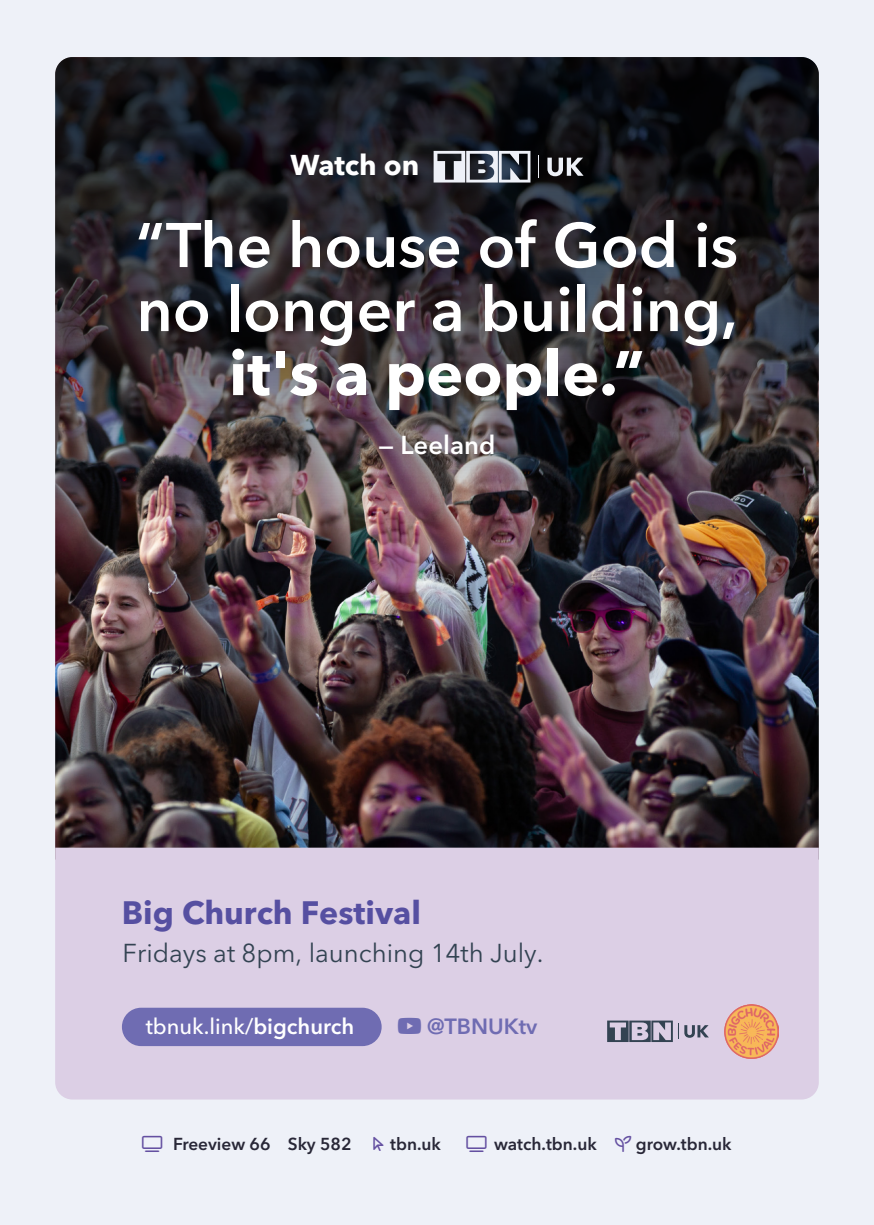
<style>
.page{position:relative;width:874px;height:1225px;background:#fff}
.page>*{position:absolute;margin:0;border:0;box-sizing:border-box;transform-origin:0 0}
.t1{font:600 62.2px/64px "Avenir Next LT Pro";color:#fff}
.t2{font:700 62.2px "Avenir Next LT Pro";color:#fff}
.t3{font:700 32.2px "Avenir Next LT Pro";color:#564fa1}
.t4{font:700 28.4px "Avenir Next LT Pro";color:#fff}
.t5{font:25.6px "Avenir Next LT Pro";color:#334352}
.t6{font:600 25.6px "Avenir Next LT Pro";color:#fff}
.t7{font:500 21.8px "Avenir Next LT Pro";color:#fff}
.t8{font:600 21.8px "Avenir Next LT Pro";color:#6f6cb2}
.t9{font:600 17.2px "Avenir Next LT Pro";color:#282737}
.s1{font-weight:600}
</style>
<div class="page">
<div style="left:0;top:0;width:873px;height:1225px;background:#eef1f8"></div>
<img style="left:55px;top:57px;width:763px;height:790px">
<div style="left:55px;top:847px;width:763px;height:252px;background:#dccfe5"></div>
<img style="left:724px;top:1004px;width:54px;height:54px">
<svg style="left:607px;top:1020px;width:65px;height:22px"></svg>
<svg style="left:678px;top:1023px;width:30px;height:15px"></svg>
<div style="left:122px;top:1007px;width:259px;height:39px;background:#6f6cb2;border-radius:19px"></div>
<svg style="left:547px;top:158px;width:36px;height:18px"></svg>
<svg style="left:433px;top:151px;width:97px;height:31px"></svg>
<svg style="left:538px;top:156px;width:1px;height:22px"></svg>
<svg style="left:398px;top:1017px;width:23px;height:16px"></svg>
<h3 class="t4" style="left:290px;top:148px;width:130px">Watch on</h3>
<h1 class="t1" style="left:136px;top:213px;width:603px">“The house of God is no longer a building,</h1>
<h1 class="t2" style="left:229px;top:335px;width:417px">it's a people.”</h1>
<h3 class="t6" style="left:378px;top:429px;width:118px">— Leeland</h3>
<h2 class="t3" style="left:122px;top:892px;width:300px">Big Church Festival</h2>
<h3 class="t5" style="left:123px;top:938px;width:422px">Fridays at 8pm, launching 14th July.</h3>
<p class="t7" style="left:146px;top:1012px;width:210px">tbnuk.link/<span class="s1">bigchurch</span></p>
<p class="t8" style="left:427px;top:1012px;width:112px">@TBNUKtv</p>
<p class="t9" style="left:173px;top:1133px;width:180px">Freeview 66 Sky 582</p>
<p class="t9" style="left:390px;top:1133px;width:52px">tbn.uk</p>
<p class="t9" style="left:494px;top:1133px;width:104px">watch.tbn.uk</p>
<p class="t9" style="left:635px;top:1133px;width:97px">grow.tbn.uk</p>
</div>
